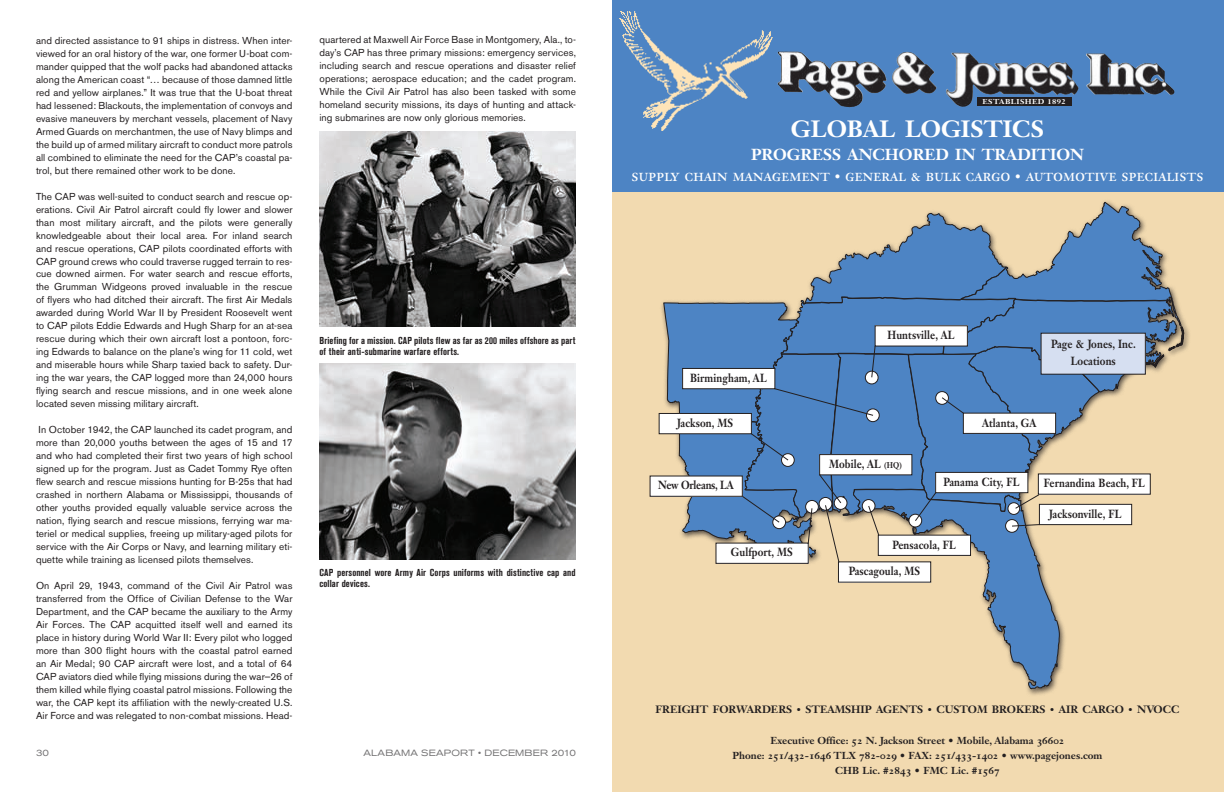
<style>
.page{position:relative;width:1224px;height:792px;background:#fff}
.page>*{position:absolute;margin:0;border:0;box-sizing:border-box;transform-origin:0 0}
.t1{font:23.2px "Janson Text Bold Os F";color:#fff}
.t2{font:18px "Janson Text Roman SC";letter-spacing:-.02em;color:#fff}
.t3{font:15.8px "Janson Text Bold Os F";color:#fff}
.t4{font:11.6px/16.6px "Janson Text Bold Os F";letter-spacing:.01em;color:#231f20;text-align:center;scale:.85 1}
.t5{font:11.6px "Janson Text Bold Os F";letter-spacing:-.025em;color:#231f20;scale:.85 1}
.t6{font:10.5px "Janson Text Bold Os F";color:#231f20}
.t7{font:10px/13px "Akzidenz Grotesk BE";letter-spacing:.01em;color:#231f20;text-align:justify}
.t8{font:700 condensed 10px/11px "Akzidenz Grotesk BE";letter-spacing:.015em;color:#231f20}
.t9{font:10px/15px "Janson Text Bold Os F";color:#231f20;text-align:center}
.t10{font:expanded 9px "Akzidenz Grotesk BE";letter-spacing:.015em;color:#727172}
.t11{font:700 7px "Janson Text";letter-spacing:.05em;color:#fff;scale:1.1 1}
.s1{font-size:12px}
.s2{font-size:8.3px}
.s3{font-family:"Janson Text Roman SC";font-size:9px}
</style>
<div class="page">
<div style="left:612px;top:146px;width:612px;height:646px;background:#f2dab0"></div>
<svg style="left:853px;top:563px;width:207px;height:126px"></svg>
<div style="left:612px;top:0;width:612px;height:192px;background:#4d84c4"></div>
<img style="left:619px;top:11px;width:164px;height:120px">
<img style="left:778px;top:52px;width:31px;height:40px">
<div style="left:659px;top:413px;width:92px;height:21px;background:#fff"></div>
<div style="left:659px;top:413px;width:93px;height:21px;border:1px solid #231f20"></div>
<div style="left:650px;top:476px;width:92px;height:20px;background:#fff"></div>
<div style="left:650px;top:476px;width:93px;height:21px;border:1px solid #231f20"></div>
<div style="left:838px;top:562px;width:93px;height:20px;background:#fff"></div>
<div style="left:716px;top:543px;width:92px;height:21px;border:1px solid #231f20"></div>
<svg style="left:663px;top:202px;width:521px;height:361px"></svg>
<div style="left:977px;top:97px;width:95px;height:9px;background:#231f20"></div>
<img style="left:320px;top:131px;width:256px;height:196px">
<img style="left:320px;top:364px;width:256px;height:196px">
<p class="t7" style="left:36px;top:34px;width:258px">and directed assistance to 91 ships in distress. When inter&shy;viewed for an oral history of the war, one former U-boat com&shy;mander quipped that the wolf packs had abandoned attacks along the American coast “… because of those damned little red and yellow airplanes.” It was true that the U-boat threat had lessened: Blackouts, the implementation of convoys and evasive maneuvers by merchant vessels, placement of Navy Armed Guards on merchantmen, the use of Navy blimps and the build up of armed military aircraft to conduct more patrols all combined to eliminate the need for the CAP’s coastal pa&shy;trol, but there remained other work to be done.</p>
<p class="t7" style="left:36px;top:190px;width:258px">The CAP was well-suited to conduct search and rescue op&shy;erations. Civil Air Patrol aircraft could fly lower and slower than most military aircraft, and the pilots were generally knowledgeable about their local area. For inland search and rescue operations, CAP pilots coordinated efforts with CAP ground crews who could traverse rugged terrain to res&shy;cue downed airmen. For water search and rescue efforts, the Grumman Widgeons proved invaluable in the rescue of flyers who had ditched their aircraft. The first Air Medals awarded during World War II by President Roosevelt went to CAP pilots Eddie Edwards and Hugh Sharp for an at-sea rescue during which their own aircraft lost a pontoon, forc&shy;ing Edwards to balance on the plane’s wing for 11 cold, wet and miserable hours while Sharp taxied back to safety. Dur&shy;ing the war years, the CAP logged more than 24,000 hours flying search and rescue missions, and in one week alone located seven missing military aircraft.</p>
<p class="t7" style="left:36px;top:424px;width:258px">In October 1942, the CAP launched its cadet program, and more than 20,000 youths between the ages of 15 and 17 and who had completed their first two years of high school signed up for the program. Just as Cadet Tommy Rye often flew search and rescue missions hunting for B-25s that had crashed in northern Alabama or Mississippi, thousands of other youths provided equally valuable service across the nation, flying search and rescue missions, ferrying war ma&shy;teriel or medical supplies, freeing up military-aged pilots for service with the Air Corps or Navy, and learning military eti&shy;quette while training as licensed pilots themselves.</p>
<p class="t7" style="left:36px;top:580px;width:258px">On April 29, 1943, command of the Civil Air Patrol was transferred from the Office of Civilian Defense to the War Department, and the CAP became the auxiliary to the Army Air Forces. The CAP acquitted itself well and earned its place in history during World War II: Every pilot who logged more than 300 flight hours with the coastal patrol earned an Air Medal; 90 CAP aircraft were lost, and a total of 64<br>CAP aviators died while flying missions during the war—26 of them killed while flying coastal patrol missions. Following the war, the CAP kept its affiliation with the newly-created U.S.<br>Air Force and was relegated to non-combat missions. Head-</p>
<p class="t7" style="left:320px;top:34px;width:258px">quartered at Maxwell Air Force Base in Montgomery, Ala., to&shy;day’s CAP has three primary missions: emergency services, including search and rescue operations and disaster relief operations; aerospace education; and the cadet program.<br>While the Civil Air Patrol has also been tasked with some homeland security missions, its days of hunting and attack&shy;ing submarines are now only glorious memories.</p>
<p class="t8" style="left:320px;top:335px;width:258px">Briefing for a mission. CAP pilots flew as far as 200 miles offshore as part of their anti-submarine warfare efforts.</p>
<p class="t8" style="left:320px;top:567px;width:258px">CAP personnel wore Army Air Corps uniforms with distinctive cap and collar devices.</p>
<p class="t10" style="left:36px;top:748px;width:14px">30</p>
<p class="t10" style="left:364px;top:748px;width:214px">ALABAMA SEAPORT • DECEMBER 2010</p>
<p class="t11" style="left:982px;top:97px;width:77px">ESTABLISHED 1892</p>
<p class="t1" style="left:791px;top:114px;width:255px">GLOBAL LOGISTICS</p>
<p class="t3" style="left:751px;top:144px;width:334px">PROGRESS ANCHORED IN TRADITION</p>
<p class="t2" style="left:631px;top:164px;width:574px">supply chain management <span class="s1">•</span> general &amp; bulk cargo <span class="s1">•</span> automotive specialists</p>
<p class="t4" style="left:690px;top:369px;width:92px">Birmingham, AL</p>
<p class="t4" style="left:677px;top:414px;width:67px">Jackson, MS</p>
<p class="t5" style="left:658px;top:478px;width:90px">New Orleans, LA</p>
<p class="t4" style="left:731px;top:544px;width:74px">Gulfport, MS</p>
<p class="t4" style="left:887px;top:327px;width:80px">Huntsville, AL</p>
<p class="t4" style="left:829px;top:456px;width:87px">Mobile, AL <span class="s2">(HQ)</span></p>
<p class="t4" style="left:1051px;top:336px;width:101px">Page &amp; Jones, Inc.<br>Locations</p>
<p class="t4" style="left:982px;top:414px;width:65px">Atlanta, GA</p>
<p class="t4" style="left:943px;top:473px;width:91px">Panama City, FL</p>
<p class="t4" style="left:892px;top:536px;width:76px">Pensacola, FL</p>
<p class="t4" style="left:849px;top:563px;width:85px">Pascagoula, MS</p>
<p class="t4" style="left:1044px;top:475px;width:121px">Fernandina Beach, FL</p>
<p class="t4" style="left:1049px;top:505px;width:87px">Jacksonville, FL</p>
<p class="t6" style="left:656px;top:702px;width:525px">FREIGHT FORWARDERS <span class="s3">•</span> STEAMSHIP AGENTS <span class="s3">•</span> CUSTOM BROKERS <span class="s3">•</span> AIR CARGO <span class="s3">•</span> NVOCC</p>
<p class="t9" style="left:732px;top:733px;width:372px">Executive Office: 52 N. Jackson Street • Mobile, Alabama 36602<br>Phone: 251/432-1646 TLX 782-029 • FAX: 251/433-1402 • www.pagejones.com<br>CHB Lic. #2843 • FMC Lic. #1567</p>
</div>
